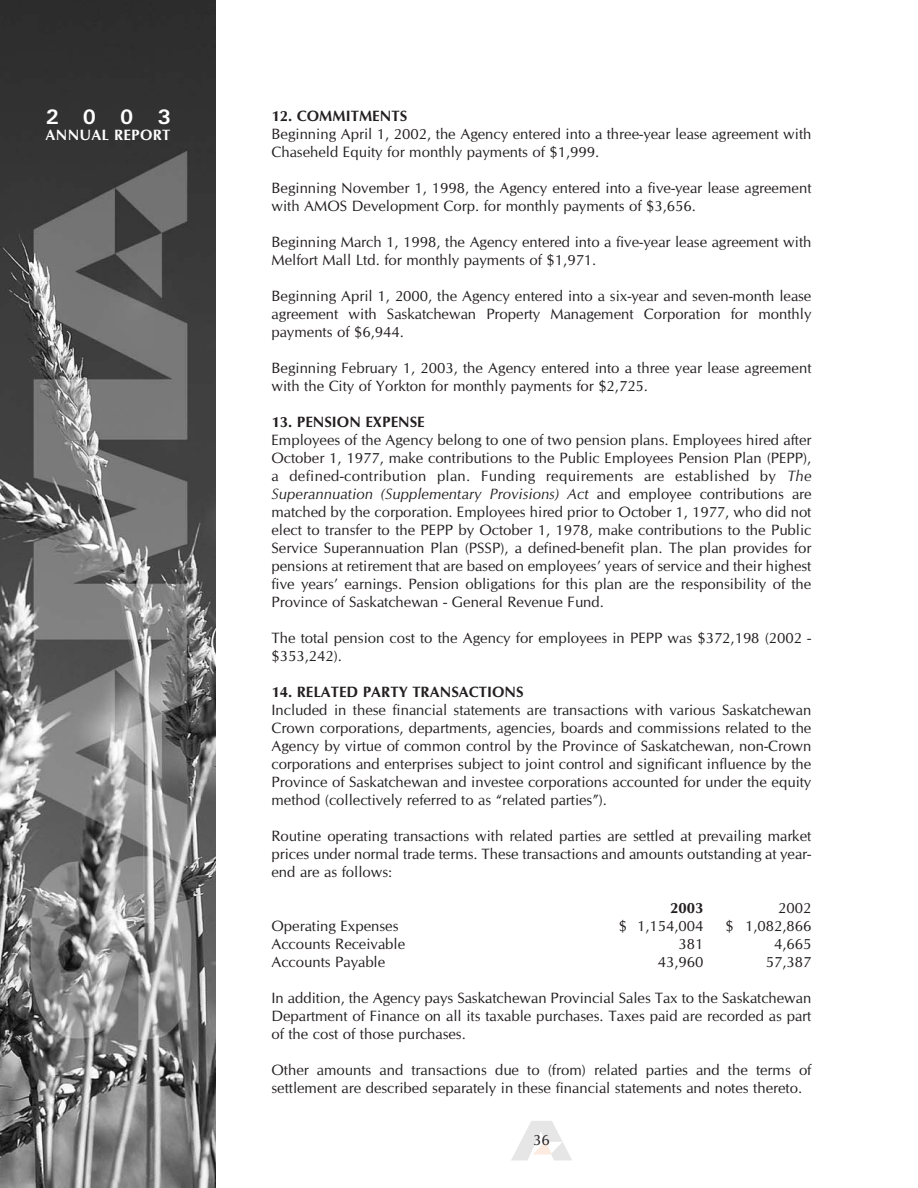
<style>
.page{position:relative;width:918px;height:1188px;background:#fff}
.page>*{position:absolute;margin:0;border:0;box-sizing:border-box;transform-origin:0 0}
.t1{font:700 21px "Univers";color:#fff}
.t2{font:15px/18px "CG Omega";color:#231f20}
.t3{font:700 15px "CG Omega";color:#231f20}
.t4{font:700 15px "CG Omega";letter-spacing:.015em;color:#fff}
.s1{font-style:italic}
</style>
<div class="page">
<img style="left:0;top:0;width:216px;height:1188px">
<svg style="left:511px;top:1121px;width:61px;height:40px"></svg>
<h1 class="t1" style="left:46px;top:109px;width:126px">2003</h1>
<p class="t4" style="left:46px;top:129px;width:126px">ANNUAL REPORT</p>
<p class="t3" style="left:272px;top:109px;width:137px">12. COMMITMENTS</p>
<p class="t2" style="left:272px;top:126px;width:541px">Beginning April 1, 2002, the Agency entered into a three-year lease agreement with<br>Chaseheld Equity for monthly payments of $1,999.</p>
<p class="t2" style="left:272px;top:180px;width:541px">Beginning November 1, 1998, the Agency entered into a five-year lease agreement with AMOS Development Corp. for monthly payments of $3,656.</p>
<p class="t2" style="left:272px;top:234px;width:541px">Beginning March 1, 1998, the Agency entered into a five-year lease agreement with<br>Melfort Mall Ltd. for monthly payments of $1,971.</p>
<p class="t2" style="left:272px;top:288px;width:542px;text-align:justify">Beginning April 1, 2000, the Agency entered into a six-year and seven-month lease agreement with Saskatchewan Property Management Corporation for monthly payments of $6,944.</p>
<p class="t2" style="left:272px;top:360px;width:541px">Beginning February 1, 2003, the Agency entered into a three year lease agreement with the City of Yorkton for monthly payments for $2,725.</p>
<p class="t3" style="left:272px;top:415px;width:155px">13. PENSION EXPENSE</p>
<p class="t2" style="left:272px;top:432px;width:542px;text-align:justify">Employees of the Agency belong to one of two pension plans. Employees hired after October 1, 1977, make contributions to the Public Employees Pension Plan (PEPP), a defined-contribution plan. Funding requirements are established by <span class="s1">The Superannuation (Supplementary Provisions) Act</span> and employee contributions are matched by the corporation. Employees hired prior to October 1, 1977, who did not elect to transfer to the PEPP by October 1, 1978, make contributions to the Public Service Superannuation Plan (PSSP), a defined-benefit plan. The plan provides for pensions at retirement that are based on employees’ years of service and their highest five years’ earnings. Pension obligations for this plan are the responsibility of the Province of Saskatchewan - General Revenue Fund.</p>
<p class="t2" style="left:272px;top:630px;width:541px">The total pension cost to the Agency for employees in PEPP was $372,198 (2002 - $353,242).</p>
<p class="t3" style="left:272px;top:685px;width:254px">14. RELATED PARTY TRANSACTIONS</p>
<p class="t2" style="left:272px;top:702px;width:541px;text-align:justify">Included in these financial statements are transactions with various Saskatchewan Crown corporations, departments, agencies, boards and commissions related to the Agency by virtue of common control by the Province of Saskatchewan, non-Crown corporations and enterprises subject to joint control and significant influence by the Province of Saskatchewan and investee corporations accounted for under the equity method (collectively referred to as “related parties”).</p>
<p class="t2" style="left:272px;top:828px;width:541px;text-align:justify">Routine operating transactions with related parties are settled at prevailing market prices under normal trade terms. These transactions and amounts outstanding at year&shy;end are as follows:</p>
<p class="t3" style="left:670px;top:901px;width:35px">2003</p>
<p class="t2" style="left:778px;top:900px;width:35px">2002</p>
<p class="t2" style="left:271px;top:918px;width:129px">Operating Expenses</p>
<p class="t2" style="left:619px;top:918px;width:86px">$ 1,154,004</p>
<p class="t2" style="left:725px;top:918px;width:88px">$ 1,082,866</p>
<p class="t2" style="left:271px;top:936px;width:135px">Accounts Receivable</p>
<p class="t2" style="left:679px;top:936px;width:26px">381</p>
<p class="t2" style="left:774px;top:936px;width:39px">4,665</p>
<p class="t2" style="left:271px;top:954px;width:115px">Accounts Payable</p>
<p class="t2" style="left:658px;top:954px;width:47px">43,960</p>
<p class="t2" style="left:766px;top:954px;width:47px">57,387</p>
<p class="t2" style="left:271px;top:990px;width:541px;text-align:justify">In addition, the Agency pays Saskatchewan Provincial Sales Tax to the Saskatchewan Department of Finance on all its taxable purchases. Taxes paid are recorded as part of the cost of those purchases.</p>
<p class="t2" style="left:271px;top:1062px;width:541px">Other amounts and transactions due to (from) related parties and the terms of settlement are described separately in these financial statements and notes thereto.</p>
<p class="t2" style="left:533px;top:1132px;width:18px">36</p>
</div>
